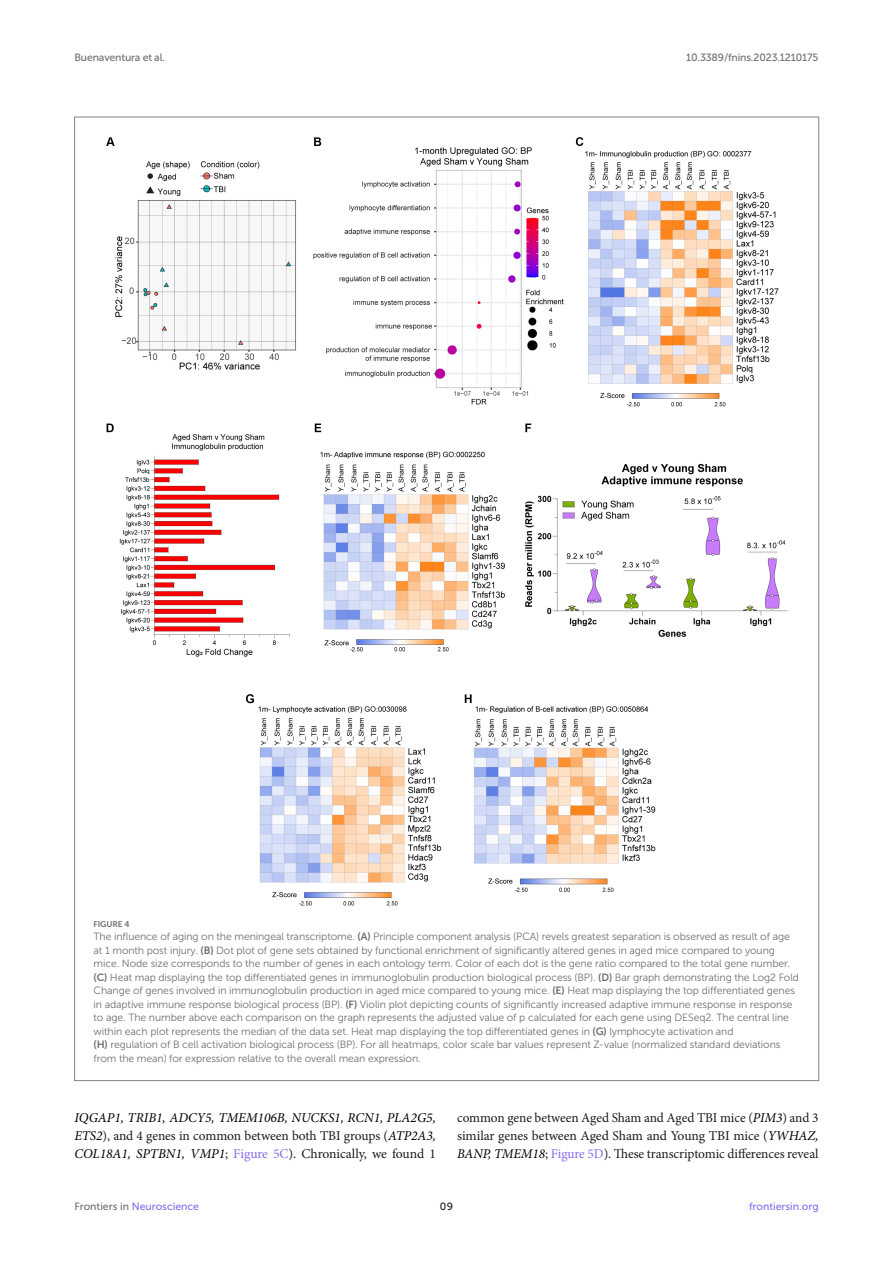
<style>
.page{position:relative;width:893px;height:1263px;background:#fff}
.page>*{position:absolute;margin:0;border:0;box-sizing:border-box;transform-origin:0 0}
.TEXT_FLUSH{font:13.5px/18px "Minion Pro";letter-spacing:-.005em;color:#1b1c1b;text-align:justify}
.TEXT_FLUSH-2{font:italic 13.5px/18px "Minion Pro";letter-spacing:-.005em;color:#000;text-align:justify}
.FIG_LEG{font:10.5px/13.5px "Museo Sans 300";letter-spacing:-.01em;color:#706f70}
.t1{font:10.5px "Museo Sans 500";letter-spacing:-.015em;color:#706f70}
.t2{font:10.5px "Museo Sans 500";color:#856df0}
.t3{font:10.5px "Museo Sans 500";color:#1b1c1b}
.FIG_HD{font:8.25px "Museo Sans 700";letter-spacing:-.01em;color:#706f70}
.s1{font-family:"Museo Sans 700"}
.s2{font-style:normal;color:#1b1c1b}
.s3{font-style:normal;color:#856df0}
.s4{font-style:italic;color:#000}
.s5{color:#856df0}
.s6{color:#706f70}
</style>
<div class="page">
<img style="left:106px;top:137px;width:682px;height:769px">
<p class="t1" style="left:74px;top:51px;width:92px">Buenaventura et al.</p>
<p class="t1" style="left:686px;top:51px;width:134px">10.3389/fnins.2023.1210175</p>
<p class="FIG_HD" style="left:94px;top:919px;width:37px">FIGURE 4</p>
<p class="FIG_LEG" style="left:94px;top:930px;width:707px">The influence of aging on the meningeal transcriptome. <span class="s1">(A)</span> Principle component analysis (PCA) revels greatest separation is observed as result of age at 1 month post injury. <span class="s1">(B)</span> Dot plot of gene sets obtained by functional enrichment of significantly altered genes in aged mice compared to young mice. Node size corresponds to the number of genes in each ontology term. Color of each dot is the gene ratio compared to the total gene number. <span class="s1">(C)</span> Heat map displaying the top differentiated genes in immunoglobulin production biological process (BP). <span class="s1">(D)</span> Bar graph demonstrating the Log2 Fold Change of genes involved in immunoglobulin production in aged mice compared to young mice. <span class="s1">(E)</span> Heat map displaying the top differentiated genes in adaptive immune response biological process (BP). <span class="s1">(F)</span> Violin plot depicting counts of significantly increased adaptive immune response in response to age. The number above each comparison on the graph represents the adjusted value of p calculated for each gene using DESeq2. The central line within each plot represents the median of the data set. Heat map displaying the top differentiated genes in <span class="s1">(G)</span> lymphocyte activation and<br><span class="s1">(H)</span> regulation of B cell activation biological process (BP). For all heatmaps, color scale bar values represent Z-value (normalized standard deviations from the mean) for expression relative to the overall mean expression.</p>
<p class="TEXT_FLUSH-2" style="left:74px;top:1109px;width:363px">IQGAP1, TRIB1, ADCY5, TMEM106B, NUCKS1, RCN1, PLA2G5, ETS2<span class="s2">), and 4 genes in common between both TBI groups (</span>ATP2A3, COL18A1, SPTBN1, VMP1<span class="s2">;</span> <span class="s3">Figure 5C</span><span class="s2">). Chronically, we found 1</span></p>
<p class="TEXT_FLUSH" style="left:457px;top:1109px;width:363px">common gene between Aged Sham and Aged TBI mice (<span class="s4">PIM3</span>) and 3 similar genes between Aged Sham and Young TBI mice (<span class="s4">YWHAZ, BANP, TMEM18</span>; <span class="s5">Figure 5D</span>). These transcriptomic differences reveal</p>
<p class="t2" style="left:74px;top:1200px;width:126px"><span class="s6">Frontiers in</span> Neuroscience</p>
<p class="t3" style="left:440px;top:1200px;width:15px">09</p>
<p class="t2" style="left:749px;top:1200px;width:71px">frontiersin.org</p>
</div>
